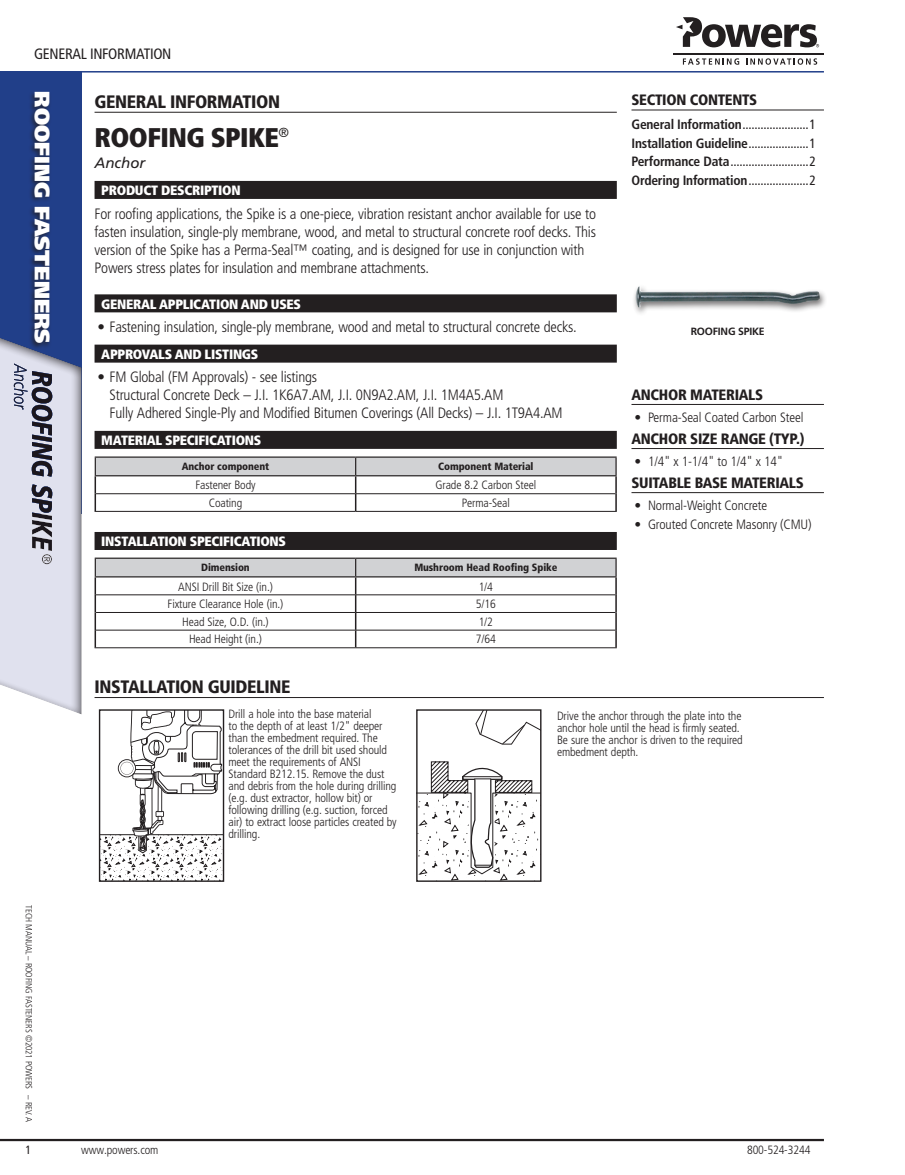
<style>
.page{position:relative;width:905px;height:1175px;background:#fff}
.page>*{position:absolute;margin:0;border:0;box-sizing:border-box;transform-origin:0 0}
.product_main_head{font:900 condensed 27px "Frutiger LT Std";letter-spacing:-.02em;color:#231f20}
.t1{font:900 21px "Frutiger";color:#fff}
.section_content_head{font:900 condensed 18px "Frutiger";letter-spacing:-.02em;color:#231f20}
.body_text{font:300 condensed 15px/18px "Frutiger";letter-spacing:-.015em;color:#231f20}
.section_content_head-2{font:900 condensed 15px "Frutiger";letter-spacing:-.02em;color:#231f20}
.t2{font:condensed 15px "Frutiger";letter-spacing:-.02em;color:#231f20}
.product_sub_head_ita{font:italic 15px "Frutiger LT Std";color:#231f20}
.t3{font:condensed 13.5px "Frutiger";color:#231f20}
.black_band_header{font:900 condensed 13.5px "Frutiger LT Std";letter-spacing:-.02em;color:#fff}
.t4{font:300 condensed 13.5px "Frutiger";letter-spacing:-.01em;color:#231f20}
.t5{font:700 condensed 13.5px "Frutiger";letter-spacing:-.02em;color:#231f20}
.table_text_align_lef{font:300 condensed 12px/12px "Frutiger LT Std";letter-spacing:-.01em;color:#231f20}
.table_text{font:300 condensed 12px "Frutiger LT Std";letter-spacing:-.01em;color:#231f20}
.t6{font:condensed 12px "Frutiger LT Std";color:#231f20}
.table_column_headers{font:900 condensed 10.5px "Frutiger LT Std";letter-spacing:-.01em;color:#231f20}
.square_up_captions{font:700 10.5px "Frutiger";letter-spacing:-.02em;color:#231f20}
.t7{font:300 condensed 9px "Frutiger LT Std";letter-spacing:-.01em;color:#231f20}
.s1{font-weight:700}
.s2{font-weight:400}
</style>
<div class="page">
<hr style="left:0;top:1138px;width:823px;height:3px;background:#231f20">
<hr style="left:673px;top:53px;width:151px;height:1px;background:#231f20">
<svg style="left:676px;top:17px;width:143px;height:30px"></svg>
<svg style="left:683px;top:58px;width:56px;height:7px"></svg>
<svg style="left:746px;top:58px;width:71px;height:7px"></svg>
<hr style="left:631px;top:110px;width:193px;height:1px;background:#231f20">
<hr style="left:0;top:71px;width:824px;height:2px;background:#213f89">
<div style="left:0;top:71px;width:81px;height:442px;background:#213f89"></div>
<div style="left:28px;top:90px;width:24px;height:260px;background:#231f20;opacity:.75"></div>
<svg style="left:0;top:332px;width:82px;height:383px;background:#c2c5d4"></svg>
<div style="left:631px;top:284px;width:197px;height:32px;background:#231f20;opacity:.6"></div>
<img style="left:635px;top:286px;width:184px;height:22px">
<hr style="left:631px;top:404px;width:193px;height:1px;background:#231f20">
<hr style="left:631px;top:448px;width:193px;height:1px;background:#231f20">
<hr style="left:631px;top:492px;width:193px;height:1px;background:#231f20">
<hr style="left:94px;top:112px;width:522px;height:1px;background:#231f20">
<div style="left:94px;top:181px;width:522px;height:18px;background:#231f20"></div>
<div style="left:94px;top:294px;width:522px;height:18px;background:#231f20"></div>
<div style="left:94px;top:344px;width:522px;height:18px;background:#231f20"></div>
<div style="left:94px;top:431px;width:522px;height:18px;background:#231f20"></div>
<hr style="left:95px;top:456px;width:260px;height:2px;background:#231f20">
<hr style="left:355px;top:456px;width:261px;height:2px;background:#231f20">
<svg style="left:94px;top:457px;width:522px;height:54px"></svg>
<hr style="left:96px;top:493px;width:259px;height:1px;background:#231f20">
<hr style="left:355px;top:493px;width:260px;height:1px;background:#231f20">
<hr style="left:94px;top:511px;width:261px;height:1px;background:#231f20">
<hr style="left:355px;top:511px;width:261px;height:1px;background:#231f20">
<div style="left:94px;top:532px;width:522px;height:18px;background:#231f20"></div>
<hr style="left:95px;top:557px;width:260px;height:2px;background:#231f20">
<hr style="left:355px;top:557px;width:261px;height:2px;background:#231f20">
<svg style="left:94px;top:558px;width:522px;height:89px"></svg>
<hr style="left:96px;top:594px;width:259px;height:1px;background:#231f20">
<hr style="left:355px;top:594px;width:260px;height:1px;background:#231f20">
<hr style="left:96px;top:612px;width:259px;height:1px;background:#231f20">
<hr style="left:355px;top:612px;width:260px;height:1px;background:#231f20">
<hr style="left:96px;top:630px;width:259px;height:1px;background:#231f20">
<hr style="left:355px;top:630px;width:260px;height:1px;background:#231f20">
<hr style="left:94px;top:647px;width:261px;height:1px;background:#231f20">
<hr style="left:355px;top:647px;width:261px;height:1px;background:#231f20">
<hr style="left:94px;top:697px;width:730px;height:1px;background:#231f20">
<svg style="left:101px;top:711px;width:121px;height:168px"></svg>
<div style="left:99px;top:709px;width:125px;height:172px;border:1px solid #231f20"></div>
<svg style="left:418px;top:761px;width:121px;height:118px"></svg>
<svg style="left:475px;top:711px;width:64px;height:34px"></svg>
<div style="left:416px;top:709px;width:125px;height:172px;border:1px solid #231f20"></div>
<p class="t2" style="left:34px;top:45px;width:139px">GENERAL INFORMATION</p>
<h2 class="t1" style="left:55px;top:91px;width:254px;rotate:90deg">Roofing Fasteners</h2>
<p class="t7" style="left:34px;top:905px;width:217px;rotate:90deg">TECH MANUAL – Roofin g Fasteners ©2021 POWERS – REV. a</p>
<p class="t6" style="left:25px;top:1142px;width:7px">1</p>
<p class="section_content_head-2" style="left:631px;top:91px;width:127px">SECTION CONTENTS</p>
<p class="section_content_head" style="left:94px;top:90px;width:187px">GENERAL INFORMATION</p>
<p class="product_main_head" style="left:94px;top:121px;width:196px">ROOFING SPIKE<sup>®</sup></p>
<p class="product_sub_head_ita" style="left:94px;top:154px;width:52px">Anchor</p>
<p class="black_band_header" style="left:101px;top:182px;width:141px">PRODUCT DESCRIPTION</p>
<p class="body_text" style="left:94px;top:205px;width:503px">For roofing applications, the Spike is a one-piece, vibration resistant anchor available for use to fasten insulation, single-ply membrane, wood, and metal to structural concrete roof decks. This version of the Spike has a Perma-Seal™ coating, and is designed for use in conjunction with Powers stress plates for insulation and membrane attachments.</p>
<p class="black_band_header" style="left:101px;top:296px;width:201px">GENERAL APPLICATION AND USES</p>
<p class="body_text" style="left:98px;top:318px;width:481px">• Fastening insulation, single-ply membrane, wood and metal to structural concrete decks.</p>
<p class="black_band_header" style="left:101px;top:346px;width:159px">APPROVALS AND LISTINGS</p>
<p class="body_text" style="left:110px;top:368px;width:454px;text-indent:-12px">• FM Global (FM Approvals) - see listings<br>Structural Concrete Deck – J.I. 1K6A7.AM, J.I. 0N9A2.AM, J.I. 1M4A5.AM<br>Fully Adhered Single-Ply and Modified Bitumen Coverings (All Decks) – J.I. 1T9A4.AM</p>
<p class="black_band_header" style="left:101px;top:432px;width:162px">MATERIAL SPECIFICATIONS</p>
<p class="table_column_headers" style="left:182px;top:460px;width:89px">Anchor component</p>
<p class="table_column_headers" style="left:438px;top:460px;width:97px">Component Material</p>
<p class="table_text" style="left:195px;top:478px;width:62px">Fastener Body</p>
<p class="table_text" style="left:435px;top:478px;width:102px">Grade 8.2 Carbon Steel</p>
<p class="table_text" style="left:209px;top:496px;width:35px">Coating</p>
<p class="table_text" style="left:462px;top:496px;width:50px">Perma-Seal</p>
<p class="black_band_header" style="left:101px;top:533px;width:186px">INSTALLATION SPECIFICATIONS</p>
<p class="table_column_headers" style="left:201px;top:561px;width:50px">Dimension</p>
<p class="table_column_headers" style="left:414px;top:561px;width:144px">Mushroom Head Roofing Spike</p>
<p class="table_text" style="left:178px;top:579px;width:96px">ANSI Drill Bit Size (in.)</p>
<p class="table_text" style="left:478px;top:579px;width:16px">1/4</p>
<p class="table_text" style="left:168px;top:597px;width:117px">Fixture Clearance Hole (in.)</p>
<p class="table_text" style="left:476px;top:597px;width:22px">5/16</p>
<p class="table_text" style="left:182px;top:615px;width:88px">Head Size, O.D. (in.)</p>
<p class="table_text" style="left:478px;top:615px;width:16px">1/2</p>
<p class="table_text" style="left:189px;top:632px;width:74px">Head Height (in.)</p>
<p class="table_text" style="left:476px;top:632px;width:22px">7/64</p>
<p class="section_content_head" style="left:94px;top:675px;width:197px">INSTALLATION GUIDELINE</p>
<p class="table_text_align_lef" style="left:228px;top:708px;width:170px">Drill a hole into the base material<br>to the depth of at least 1/2" deeper than the embedment required. The tolerances of the drill bit used should meet the requirements of ANSI Standard B212.15. Remove the dust and debris from the hole during drilling (e.g. dust extractor, hollow bit) or following drilling (e.g. suction, forced air) to extract loose particles created by drilling.</p>
<p class="table_text_align_lef" style="left:557px;top:710px;width:187px">Drive the anchor through the plate into the anchor hole until the head is firmly seated.<br>Be sure the anchor is driven to the required</p>
<p class="t3" style="left:631px;top:116px;width:186px"><span class="s1">General Information</span>......................1</p>
<p class="t5" style="left:631px;top:135px;width:186px">Installation Guideline<span class="s2">....................1</span></p>
<p class="t3" style="left:631px;top:154px;width:186px"><span class="s1">Performance Data</span>..........................2</p>
<p class="t3" style="left:631px;top:172px;width:186px"><span class="s1">Ordering Information</span>....................2</p>
<p class="square_up_captions" style="left:690px;top:325px;width:75px">ROOFING SPIKE</p>
<p class="section_content_head-2" style="left:631px;top:385px;width:133px">ANCHOR MATERIALS</p>
<p class="t4" style="left:634px;top:409px;width:170px">• Perma-Seal Coated Carbon Steel</p>
<p class="section_content_head-2" style="left:631px;top:429px;width:174px">ANCHOR SIZE RANGE (TYP.)</p>
<p class="t4" style="left:634px;top:453px;width:150px">• 1/4" x 1-1/4" to 1/4" x 14"</p>
<p class="section_content_head-2" style="left:631px;top:473px;width:174px">SUITABLE BASE MATERIALS</p>
<p class="t4" style="left:634px;top:497px;width:134px">• Normal-Weight Concrete</p>
<p class="t4" style="left:634px;top:516px;width:179px">• Grouted Concrete Masonry (CMU)</p>
<p class="table_text_align_lef" style="left:557px;top:746px;width:83px">embedment depth.</p>
<p class="table_text_align_lef" style="left:81px;top:1143px;width:79px">www.powers.com</p>
<p class="table_text_align_lef" style="left:747px;top:1143px;width:65px">800-524-3244</p>
</div>
